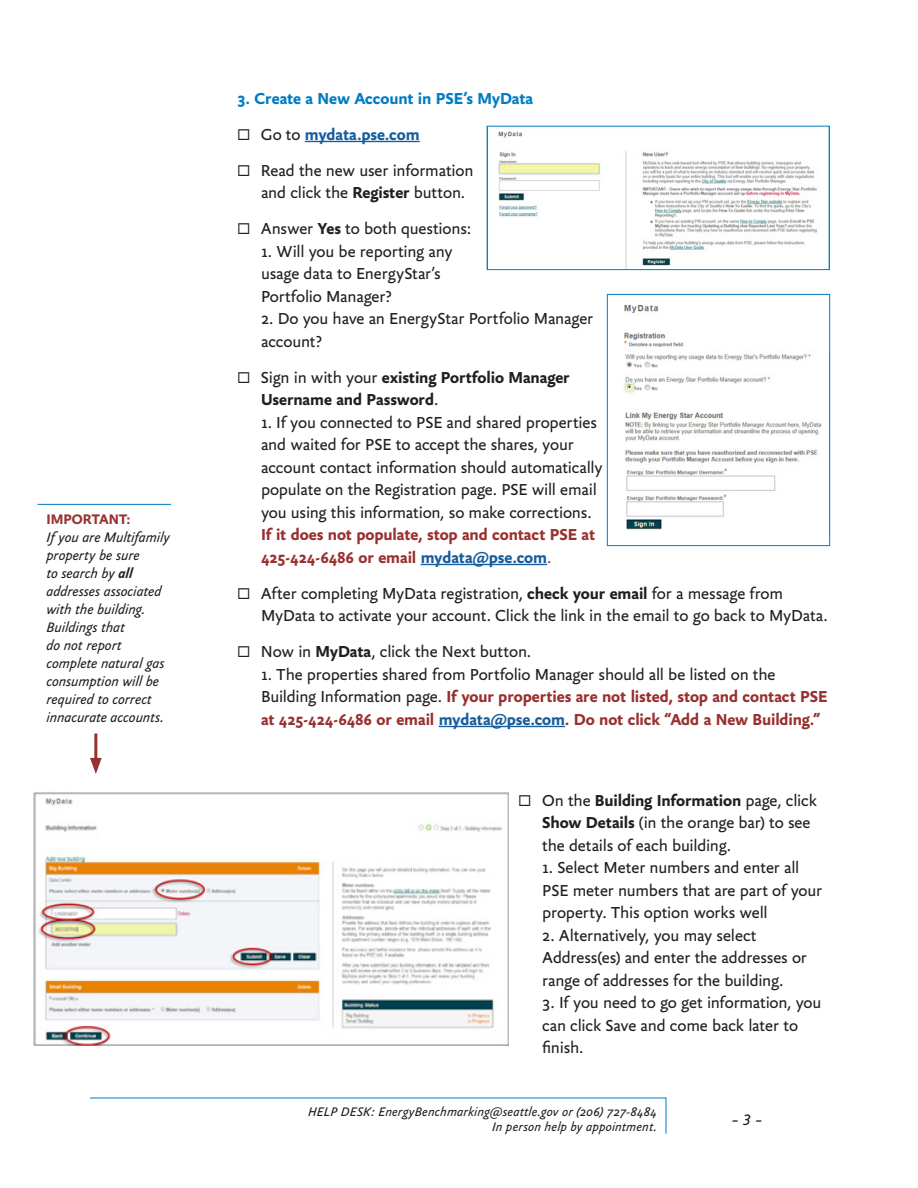
<style>
.page{position:relative;width:918px;height:1188px;background:#fff}
.page>*{position:absolute;margin:0;border:0;box-sizing:border-box;transform-origin:0 0}
.bodyBullet{font:17.25px/22.5px "Yoga Sans OT";letter-spacing:-.01em;color:#231f20}
.bodyBullet-2{font:700 17.25px/22.5px "Yoga Sans OT";letter-spacing:-.005em;color:#993030}
.bodyBullet-3{font:700 17.25px/22.5px "Yoga Sans OT";letter-spacing:-.005em;color:#231f20}
.contactInfo{font:700 17.25px "Yoga Sans OT";letter-spacing:-.01em;color:#007cc2}
.bodyBullet-4{font:700 17.25px "Yoga Sans OT";letter-spacing:-.005em;color:#175d9e}
.t1{font:italic 16.5px "Yoga Sans OT";color:#231f20}
.sideBasic{font:italic 15px/18px "Yoga Sans OT";letter-spacing:-.005em;color:#231f20}
.t2{font:italic 13.5px/15px "Yoga Sans OT";letter-spacing:.01em;color:#231f20;text-align:right}
.s1{font-weight:700;font-style:normal;color:#993030}
.s2{font-weight:700}
.s3{color:#231f20}
.s4{font-weight:400;color:#231f20}
.s5{font-weight:400}
.s6{font-weight:700;color:#993030}
.s7{font-weight:700;color:#175d9e}
.s8{color:#993030}
.s9{color:#175d9e}
</style>
<div class="page">
<hr style="left:305px;top:141px;width:115px;height:1px;background:#175d9e">
<hr style="left:421px;top:564px;width:126px;height:1px;background:#175d9e">
<hr style="left:439px;top:726px;width:126px;height:1px;background:#175d9e">
<img style="left:498px;top:131px;width:319px;height:137px">
<div style="left:487px;top:126px;width:343px;height:144px;border:1px solid #007cc2"></div>
<img style="left:624px;top:304px;width:198px;height:226px">
<div style="left:607px;top:294px;width:223px;height:252px;border:1px solid #007cc2"></div>
<img style="left:33px;top:792px;width:476px;height:254px">
<hr style="left:94px;top:734px;width:3px;height:30px;background:#993030">
<svg style="left:90px;top:758px;width:12px;height:16px"></svg>
<hr style="left:90px;top:1098px;width:576px;height:1px;background:#007cc2">
<hr style="left:666px;top:1098px;width:1px;height:36px;background:#007cc2">
<hr style="left:38px;top:504px;width:133px;height:1px;background:#007cc2">
<p class="sideBasic" style="left:46px;top:511px;width:125px"><span class="s1">IMPORTANT:<br></span>If you are Multifamily property be sure<br>to search by <span class="s2">all </span>addresses associated with the building.<br>Buildings that<br>do not report complete natural gas consumption will be required to correct innacurate accounts.</p>
<p class="contactInfo" style="left:237px;top:89px;width:298px">3. Create a New Account in PSE’s MyData</p>
<p class="bodyBullet-4" style="left:237px;top:125px;width:184px"><span class="s3">◻</span> <span class="s4">Go to</span> mydata.pse.com</p>
<p class="bodyBullet" style="left:261px;top:159px;width:214px;text-indent:-24px">◻ Read the new user information and click the <span class="s2">Register</span> button.</p>
<p class="bodyBullet" style="left:237px;top:218px;width:236px">◻ Answer <span class="s2">Yes</span> to both questions:</p>
<p class="bodyBullet" style="left:261px;top:240px;width:193px">1. Will you be reporting any usage data to EnergyStar’s<br>Portfolio Manager?</p>
<p class="bodyBullet" style="left:261px;top:308px;width:334px">2. Do you have an EnergyStar Portfolio Manager account?</p>
<p class="bodyBullet-3" style="left:261px;top:366px;width:310px;text-indent:-24px">◻ <span class="s5">Sign in with your</span> existing Portfolio Manager<br>Username and Password<span class="s5">.</span></p>
<p class="bodyBullet" style="left:261px;top:411px;width:343px">1. If you connected to PSE and shared properties and waited for PSE to accept the shares, your account contact information should automatically populate on the Registration page. PSE will email you using this information, so make corrections.<br><span class="s6">If it does not populate, stop and contact PSE at 425-424-6486 or email</span> <span class="s7">mydata@pse.com</span><span class="s8">.</span></p>
<p class="bodyBullet" style="left:261px;top:582px;width:568px;text-indent:-24px">◻ After completing MyData registration, <span class="s2">check your email</span> for a message from<br>MyData to activate your account. Click the link in the email to go back to MyData.</p>
<p class="bodyBullet" style="left:237px;top:641px;width:296px">◻ Now in <span class="s2">MyData</span>, click the Next button.</p>
<p class="bodyBullet-2" style="left:261px;top:663px;width:568px"><span class="s4">1. The properties shared from Portfolio Manager should all be listed on the<br>Building Information page.</span> If your properties are not listed, stop and contact PSE at 425-424-6486 or email <span class="s9">mydata@pse.com</span>. Do not click “Add a New Building.”</p>
<p class="bodyBullet" style="left:542px;top:789px;width:276px;text-indent:-24px">◻ On the <span class="s2">Building Information</span> page, click<br><span class="s2">Show Details</span> (in the orange bar) to see the details of each building.</p>
<p class="bodyBullet" style="left:542px;top:857px;width:281px">1. Select Meter numbers and enter all<br>PSE meter numbers that are part of your property. This option works well</p>
<p class="bodyBullet" style="left:542px;top:924px;width:266px">2. Alternatively, you may select<br>Address(es) and enter the addresses or range of addresses for the building.</p>
<p class="bodyBullet" style="left:542px;top:992px;width:281px">3. If you need to go get information, you can click Save and come back later to finish.</p>
<p class="t2" style="left:308px;top:1104px;width:350px">HELP DESK: EnergyBenchmarking@seattle.gov or (206) 727-8484<br>In person help by appointment.</p>
<p class="t1" style="left:731px;top:1111px;width:33px">– 3 –</p>
</div>
